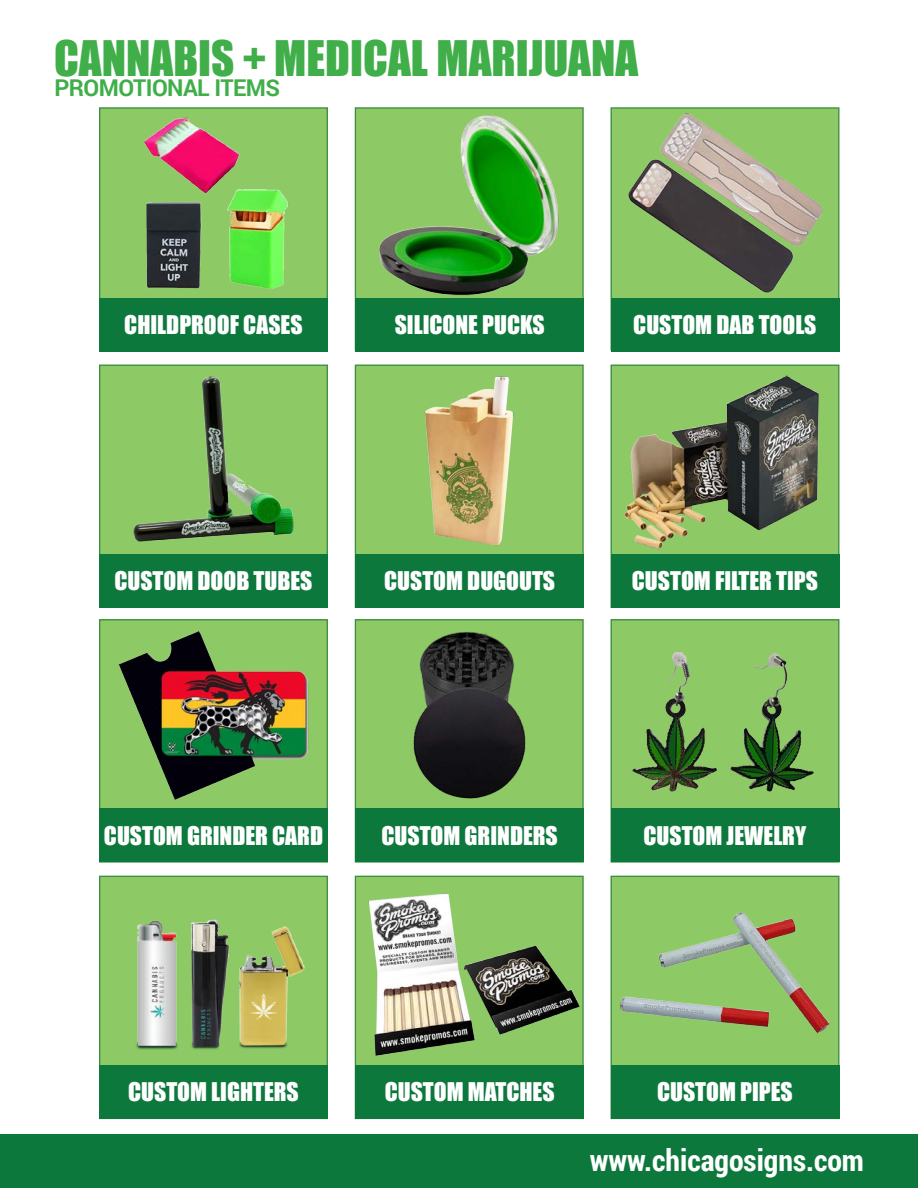
<style>
.page{position:relative;width:918px;height:1188px;background:#fff}
.page>*{position:absolute;margin:0;border:0;box-sizing:border-box;transform-origin:0 0}
.t1{font:45px "Impact";color:#40ae49}
.t2{font:700 30px "Roboto Condensed";color:#fff}
.t3{font:23.7px "Impact";color:#fff}
.t4{font:700 23.1px "Roboto";letter-spacing:-.025em;color:#40ae49}
</style>
<div class="page">
<div style="left:0;top:1134px;width:918px;height:54px;background:#0d783c"></div>
<img style="left:101px;top:109px;width:225px;height:189px">
<div style="left:99px;top:107px;width:229px;height:244px;border:1px solid #3b8d41"></div>
<div style="left:100px;top:365px;width:227px;height:242px;background:#8dc964"></div>
<img style="left:133px;top:376px;width:161px;height:166px">
<div style="left:99px;top:365px;width:229px;height:243px;border:1px solid #3b8d41"></div>
<div style="left:100px;top:620px;width:227px;height:242px;background:#8dc964"></div>
<img style="left:106px;top:631px;width:215px;height:178px">
<div style="left:99px;top:619px;width:229px;height:244px;border:1px solid #3b8d41"></div>
<img style="left:101px;top:878px;width:225px;height:187px">
<div style="left:99px;top:876px;width:229px;height:243px;border:1px solid #3b8d41"></div>
<div style="left:355px;top:108px;width:228px;height:242px;background:#8dc964"></div>
<img style="left:379px;top:115px;width:180px;height:181px">
<div style="left:355px;top:107px;width:229px;height:244px;border:1px solid #3b8d41"></div>
<div style="left:355px;top:365px;width:228px;height:242px;background:#8dc964"></div>
<img style="left:424px;top:376px;width:90px;height:170px">
<div style="left:355px;top:365px;width:229px;height:243px;border:1px solid #3b8d41"></div>
<img style="left:357px;top:621px;width:225px;height:188px">
<div style="left:355px;top:619px;width:229px;height:244px;border:1px solid #3b8d41"></div>
<img style="left:357px;top:878px;width:225px;height:187px">
<div style="left:355px;top:876px;width:229px;height:243px;border:1px solid #3b8d41"></div>
<div style="left:611px;top:108px;width:228px;height:242px;background:#8dc964"></div>
<img style="left:628px;top:113px;width:195px;height:180px">
<div style="left:611px;top:107px;width:228px;height:244px;border:1px solid #3b8d41"></div>
<img style="left:613px;top:367px;width:224px;height:187px">
<div style="left:611px;top:365px;width:228px;height:243px;border:1px solid #3b8d41"></div>
<img style="left:613px;top:621px;width:224px;height:188px">
<div style="left:611px;top:619px;width:228px;height:244px;border:1px solid #3b8d41"></div>
<img style="left:613px;top:878px;width:224px;height:187px">
<div style="left:611px;top:876px;width:228px;height:243px;border:1px solid #3b8d41"></div>
<div style="left:99px;top:298px;width:229px;height:54px;background:#0d783c"></div>
<div style="left:99px;top:554px;width:229px;height:53px;background:#0d783c"></div>
<div style="left:99px;top:809px;width:229px;height:53px;background:#0d783c"></div>
<div style="left:99px;top:1065px;width:229px;height:54px;background:#0d783c"></div>
<div style="left:355px;top:298px;width:229px;height:54px;background:#0d783c"></div>
<div style="left:355px;top:554px;width:229px;height:53px;background:#0d783c"></div>
<div style="left:355px;top:809px;width:229px;height:53px;background:#0d783c"></div>
<div style="left:355px;top:1065px;width:229px;height:54px;background:#0d783c"></div>
<div style="left:611px;top:298px;width:228px;height:54px;background:#0d783c"></div>
<div style="left:611px;top:554px;width:228px;height:53px;background:#0d783c"></div>
<div style="left:611px;top:809px;width:228px;height:53px;background:#0d783c"></div>
<div style="left:611px;top:1065px;width:228px;height:54px;background:#0d783c"></div>
<p class="t1" style="left:54px;top:23px;width:586px">CANNABIS + MEDICAL MARIJUANA</p>
<p class="t4" style="left:54px;top:72px;width:227px">PROMOTIONAL ITEMS</p>
<p class="t3" style="left:124px;top:307px;width:180px">CHILDPROOF CASES</p>
<p class="t3" style="left:395px;top:307px;width:151px">SILICONE PUCKS</p>
<p class="t3" style="left:633px;top:307px;width:185px">CUSTOM DAB TOOLS</p>
<p class="t3" style="left:114px;top:562px;width:200px">CUSTOM DOOB TUBES</p>
<p class="t3" style="left:384px;top:562px;width:173px">CUSTOM DUGOUTS</p>
<p class="t3" style="left:632px;top:562px;width:187px">CUSTOM FILTER TIPS</p>
<p class="t3" style="left:104px;top:817px;width:221px">CUSTOM GRINDER CARD</p>
<p class="t3" style="left:382px;top:817px;width:178px">CUSTOM GRINDERS</p>
<p class="t3" style="left:644px;top:817px;width:164px">CUSTOM JEWELRY</p>
<p class="t3" style="left:128px;top:1074px;width:172px">CUSTOM LIGHTERS</p>
<p class="t3" style="left:385px;top:1074px;width:171px">CUSTOM MATCHES</p>
<p class="t3" style="left:657px;top:1074px;width:137px">CUSTOM PIPES</p>
<p class="t2" style="left:590px;top:1140px;width:276px">www.chicagosigns.com</p>
</div>
